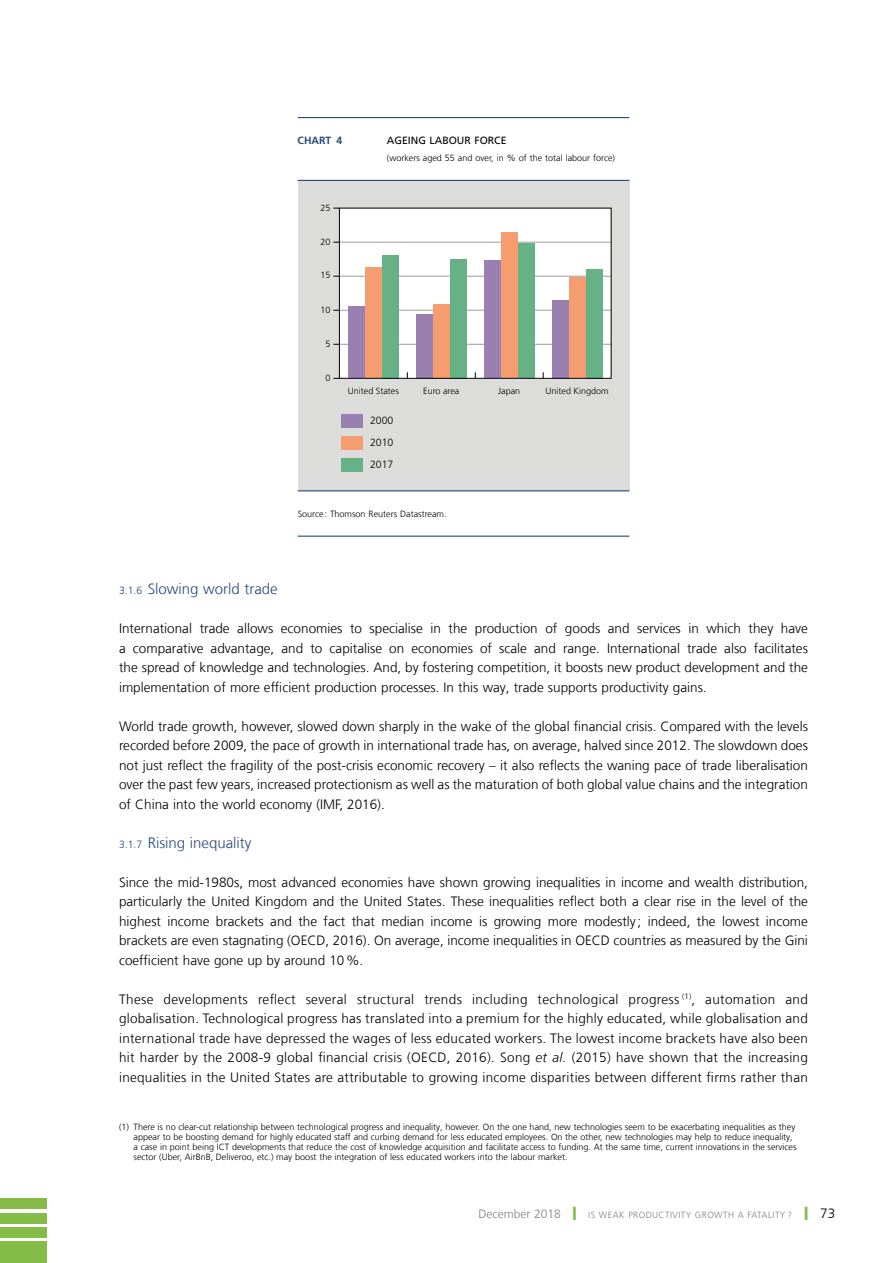
<style>
.page{position:relative;width:893px;height:1263px;background:#fff}
.page>*{position:absolute;margin:0;border:0;box-sizing:border-box;transform-origin:0 0}
.t1{font:300 15px "Frutiger LT Com";color:#29497c}
.t2{font:300 13.5px/19.5px "Frutiger LT Com";color:#000;text-align:justify}
.t3{font:300 12px "Frutiger LT Com";color:#81807a}
.t4{font:10.5px "Frutiger LT Com";color:#000}
.t5{font:300 10.5px/21.8px "Frutiger LT Com";color:#000;text-align:justify}
.t6{font:700 10.5px "Frutiger LT Com";color:#29497c}
.t7{font:300 9px/9.8px "Frutiger LT Com";color:#000}
.t8{font:300 9px "Frutiger LT Com";letter-spacing:.05em;color:#81807a}
.s1{font-size:10.5px}
.s2{font-style:italic}
.s3{color:#85bc48}
.s4{font-size:9px}
.s5{font-size:13.5px;color:#000}
</style>
<div class="page">
<div style="left:0;top:1198px;width:47px;height:11px;background:#85bc48"></div>
<div style="left:0;top:1213px;width:47px;height:10px;background:#85bc48"></div>
<div style="left:0;top:1227px;width:47px;height:11px;background:#85bc48"></div>
<div style="left:0;top:1241px;width:47px;height:22px;background:#85bc48"></div>
<div style="left:298px;top:180px;width:331px;height:311px;background:#dcdcdb"></div>
<hr style="left:298px;top:117px;width:331px;height:1px;background:#29497c">
<hr style="left:298px;top:536px;width:331px;height:1px;background:#29497c">
<hr style="left:298px;top:180px;width:331px;height:1px;background:#29497c">
<hr style="left:298px;top:490px;width:331px;height:1px;background:#29497c">
<div style="left:339px;top:208px;width:272px;height:170px;background:#fff"></div>
<hr style="left:339px;top:344px;width:272px;height:1px;background:#9e9e9b">
<hr style="left:339px;top:310px;width:272px;height:1px;background:#9e9e9b">
<hr style="left:339px;top:276px;width:272px;height:1px;background:#9e9e9b">
<hr style="left:339px;top:242px;width:272px;height:1px;background:#9e9e9b">
<div style="left:348px;top:306px;width:17px;height:72px;background:#9a80b1"></div>
<div style="left:365px;top:267px;width:17px;height:111px;background:#f59d6e"></div>
<div style="left:382px;top:255px;width:17px;height:123px;background:#66b186"></div>
<div style="left:416px;top:314px;width:17px;height:64px;background:#9a80b1"></div>
<div style="left:433px;top:304px;width:17px;height:74px;background:#f59d6e"></div>
<div style="left:450px;top:259px;width:17px;height:119px;background:#66b186"></div>
<div style="left:484px;top:261px;width:17px;height:117px;background:#9a80b1"></div>
<div style="left:501px;top:232px;width:17px;height:146px;background:#f59d6e"></div>
<div style="left:518px;top:243px;width:17px;height:135px;background:#66b186"></div>
<div style="left:552px;top:300px;width:17px;height:78px;background:#9a80b1"></div>
<div style="left:569px;top:278px;width:17px;height:100px;background:#f59d6e"></div>
<div style="left:586px;top:269px;width:17px;height:109px;background:#66b186"></div>
<div style="left:341px;top:415px;width:21px;height:13px;background:#9a80b1"></div>
<div style="left:341px;top:436px;width:21px;height:14px;background:#f59d6e"></div>
<div style="left:341px;top:458px;width:21px;height:13px;background:#66b186"></div>
<div style="left:339px;top:208px;width:272px;height:171px;border:1px solid #000"></div>
<p class="t6" style="left:298px;top:134px;width:46px">Chart 4</p>
<p class="t4" style="left:387px;top:134px;width:121px">AGEING LABOUR FORCE</p>
<p class="t7" style="left:387px;top:153px;width:230px">(workers aged 55 and over, in % of the total labour force)</p>
<p class="t7" style="left:320px;top:203px;width:12px">25</p>
<p class="t7" style="left:320px;top:237px;width:12px">20</p>
<p class="t7" style="left:320px;top:270px;width:12px">15</p>
<p class="t7" style="left:320px;top:305px;width:12px">10</p>
<p class="t7" style="left:325px;top:339px;width:7px">5</p>
<p class="t7" style="left:325px;top:373px;width:7px">0</p>
<p class="t7" style="left:348px;top:386px;width:53px">United States</p>
<p class="t7" style="left:423px;top:386px;width:38px">Euro area</p>
<p class="t7" style="left:498px;top:386px;width:24px">Japan</p>
<p class="t7" style="left:546px;top:386px;width:65px">United Kingdom</p>
<p class="t5" style="left:370px;top:410px;width:25px">2000<br>2010<br>2017</p>
<p class="t7" style="left:298px;top:509px;width:150px">Source: Thomson Reuters Datastream.</p>
<p class="t1" style="left:119px;top:580px;width:160px"><span class="s1">3.1.6</span> Slowing world trade</p>
<p class="t2" style="left:119px;top:618px;width:690px">International trade allows economies to specialise in the production of goods and services in which they have a comparative advantage, and to capitalise on economies of scale and range. International trade also facilitates the spread of knowledge and technologies. And, by fostering competition, it boosts new product development and the implementation of more efficient production processes. In this way, trade supports productivity gains.</p>
<p class="t2" style="left:119px;top:716px;width:690px">World trade growth, however, slowed down sharply in the wake of the global financial crisis. Compared with the levels recorded before 2009, the pace of growth in international trade has, on average, halved since 2012. The slowdown does not just reflect the fragility of the post-crisis economic recovery – it also reflects the waning pace of trade liberalisation over the past few years, increased protectionism as well as the maturation of both global value chains and the integration of China into the world economy (IMF, 2016).</p>
<p class="t1" style="left:119px;top:833px;width:134px"><span class="s1">3.1.7</span> Rising inequality</p>
<p class="t2" style="left:119px;top:872px;width:690px">Since the mid-1980s, most advanced economies have shown growing inequalities in income and wealth distribution, particularly the U nited Kingdom and the U nited States. These inequalities reflect both a clear rise in the level of the highest income brackets and the fact that median income is growing more modestly ; indeed, the lowest income brackets are even stagnating (OECD, 2016). On average, income inequalities in OEC D countries as measured by the Gini coefficient have gone up by around 10%.</p>
<p class="t2" style="left:119px;top:989px;width:690px">These developments reflect several structural trends including technological progress <sup>(1)</sup>, automation and globalisation. Technological progress has translated into a premium for the highly educated, while globalisation and international trade have depressed the wages of less educated workers. The lowest income brackets have also been hit harder by the 2008-9 global financial crisis (OECD, 2016). Song <span class="s2">et al.</span> (2015) have shown that the increasing inequalities in the U nited States are attributable to growing income disparities between different firms rather than</p>
<p class="t7" style="left:134px;top:1122px;width:663px;text-indent:-14px">(1) There is no clear-cut relationship between technological progress and inequality, however. On the one hand, new technologies seem to be exacerbating inequalities as they appear to be boosting demand for highly educated staff and curbing demand for less educated employees. On the other, new technologies may help to reduce inequality, a case in point being ICT</p>
<p class="t7" style="left:134px;top:1142px;width:665px;text-indent:99px">developments that reduce the cost of knowledge acquisition and facilitate access to funding. At the same time, current innovations in the services sector (U ber, AirBnB, Deliveroo, etc.) may boost the integration of less educated workers into the labour market.</p>
<p class="t3" style="left:478px;top:1206px;width:128px">December 2018 <span class="s3">❙</span> <span class="s4">I s weak</span></p>
<p class="t8" style="left:628px;top:1209px;width:208px">productivity growth a fatality ? <span class="s3">❙</span> <span class="s5">73</span></p>
</div>
